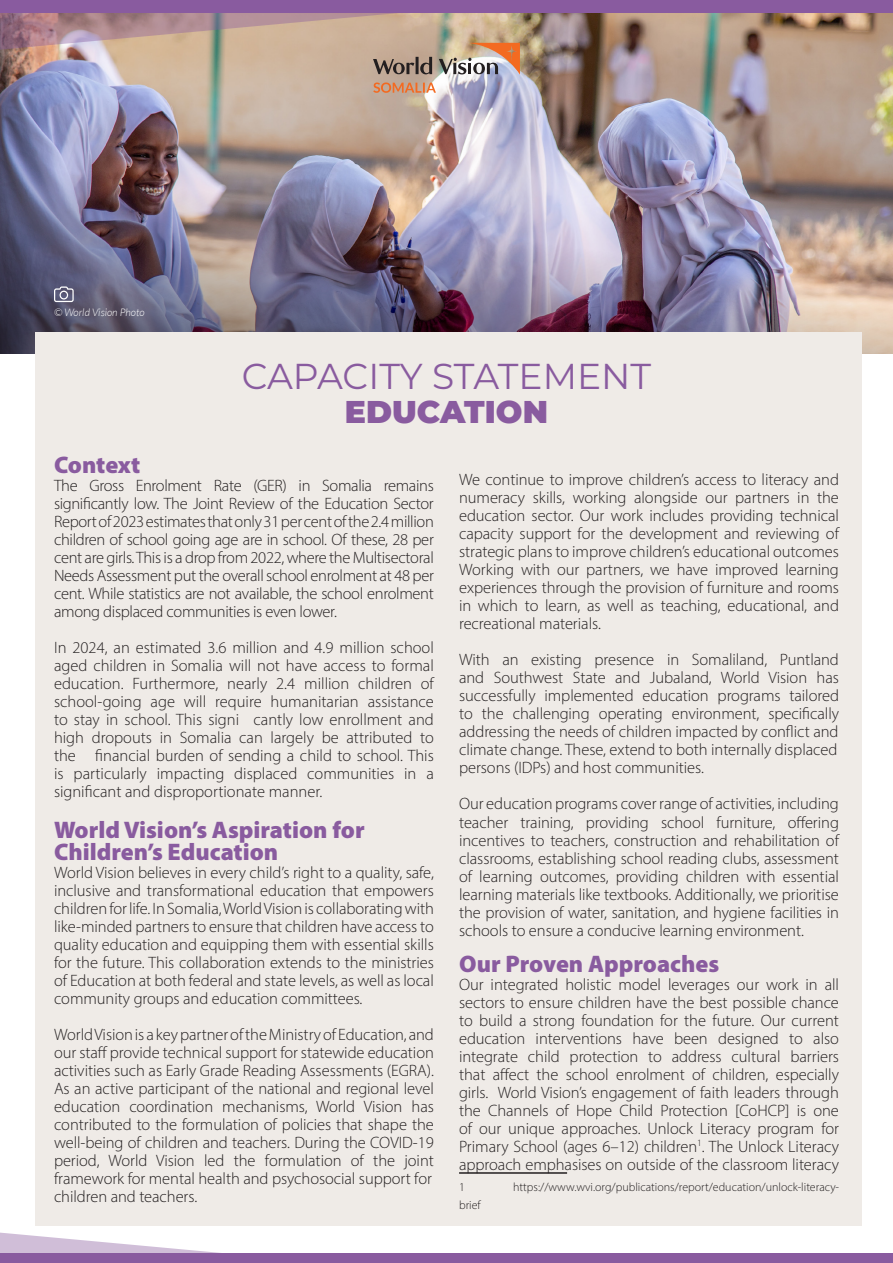
<style>
.page{position:relative;width:893px;height:1263px;background:#fff}
.page>*{position:absolute;margin:0;border:0;box-sizing:border-box;transform-origin:0 0}
.t1{font:36px "Montserrat";color:#895b9f}
.t2{font:900 31.5px "Montserrat";color:#895b9f}
.t3{font:900 24px/22.5px "Myriad Pro";color:#895b9f}
.t4{font:300 16.5px/18px "Myriad Pro";letter-spacing:-.005em;color:#231f20;text-align:justify}
.t5{font:300 12px "Myriad Pro";color:#231f20}
.t6{font:italic 300 10.5px "Lato";color:#fff}
</style>
<div class="page">
<img style="left:0;top:52px;width:893px;height:302px">
<div style="left:35px;top:333px;width:827px;height:893px;background:#efebe7"></div>
<svg style="left:54px;top:286px;width:20px;height:16px"></svg>
<img style="left:0;top:0;width:893px;height:52px">
<img style="left:373px;top:43px;width:147px;height:32px">
<svg style="left:373px;top:83px;width:63px;height:10px"></svg>
<svg style="left:0;top:1232px;width:887px;height:31px"></svg>
<hr style="left:459px;top:1172px;width:108px;height:2px;background:#231f20">
<p class="t6" style="left:54px;top:307px;width:92px">© World Vision Photo</p>
<p class="t1" style="left:242px;top:351px;width:411px">CAPACITY STATEMENT</p>
<p class="t2" style="left:345px;top:388px;width:204px">EDUCATION</p>
<p class="t3" style="left:54px;top:453px;width:88px">Context</p>
<p class="t4" style="left:54px;top:476px;width:381px">The Gross Enrolment Rate (GER) in Somalia remains significantly low. The Joint Review of the Education Sector Report of 2023 estimates that only 31 per cent of the 2.4 million children of school going age are in school. Of these, 28 per cent are girls. This is a drop from 2022, where the Multisectoral Needs Assessment put the overall school enrolment at 48 per cent. While statistics are not available, the school enrolment among displaced communities is even lower.</p>
<p class="t4" style="left:54px;top:638px;width:381px">In 2024, an estimated 3.6 million and 4.9 million school aged children in Somalia will not have access to formal education. Furthermore, nearly 2.4 million children of school-going age will require humanitarian assistance to stay in school. This signi cantly low enrollment and high dropouts in Somalia can largely be attributed to the financial burden of sending a child to school. This is particularly impacting displaced communities in a significant and disproportionate manner.</p>
<p class="t3" style="left:54px;top:817px;width:312px">World Vision’s Aspiration for<br>Children’s Education</p>
<p class="t4" style="left:54px;top:863px;width:381px">World Vision believes in every child’s right to a quality, safe, inclusive and transformational education that empowers children for life. In Somalia, World Vision is collaborating with like-minded partners to ensure that children have access to quality education and equipping them with essential skills for the future. This collaboration extends to the ministries of Education at both federal and state levels, as well as local community groups and education committees.</p>
<p class="t4" style="left:54px;top:1025px;width:381px">World Vision is a key partner of the Ministry of Education, and our staff provide technical support for statewide education activities such as Early Grade Reading Assessments (EGRA).<br>As an active participant of the national and regional level education coordination mechanisms, World Vision has contributed to the formulation of policies that shape the well-being of children and teachers. During the COVID-19 period, World Vision led the formulation of the joint framework for mental health and psychosocial support for</p>
<p class="t4" style="left:54px;top:1187px;width:145px">children and teachers.</p>
<p class="t4" style="left:459px;top:471px;width:381px">We continue to improve children’s access to literacy and numeracy skills, working alongside our partners in the education sector. Our work includes providing technical capacity support for the development and reviewing of strategic plans to improve children’s educational outcomes Working with our partners, we have improved learning experiences through the provision of furniture and rooms in which to learn, as well as teaching, educational, and recreational materials.</p>
<p class="t4" style="left:459px;top:651px;width:381px">With an existing presence in Somaliland, Puntland and Southwest State and Jubaland, World Vision has successfully implemented education programs tailored to the challenging operating environment, specifically addressing the needs of children impacted by conflict and</p>
<p class="t4" style="left:459px;top:741px;width:380px">climate change. These, extend to both internally displaced</p>
<p class="t4" style="left:459px;top:759px;width:246px">persons (IDPs) and host communities.</p>
<p class="t4" style="left:459px;top:795px;width:381px">Our education programs cover range of activities, including</p>
<p class="t4" style="left:459px;top:813px;width:381px">teacher training, providing school furniture, offering incentives to teachers, construction and rehabilitation of classrooms, establishing school reading clubs, assessment of learning outcomes, providing children with essential learning materials like textbooks. Additionally, we prioritise</p>
<p class="t4" style="left:459px;top:903px;width:381px">the provision of water, sanitation, and hygiene facilities in schools to ensure a conducive learning environment.</p>
<p class="t3" style="left:459px;top:951px;width:262px">Our Proven Approaches</p>
<p class="t4" style="left:459px;top:975px;width:381px">Our integrated holistic model leverages our work in all sectors to ensure children have the best possible chance to build a strong foundation for the future. Our current education interventions have been designed to also integrate child protection to address cultural barriers that affect the school enrolment of children, especially girls. World Vision’s engagement of faith leaders through the Channels of Hope Child Protection [CoHCP] is one of our unique approaches. Unlock Literacy program for Primary School (ages 6–12) children<sup>1</sup>. The Unlock Literacy approach emphasises on outside of the classroom literacy</p>
<p class="t5" style="left:459px;top:1180px;width:7px">1</p>
<p class="t5" style="left:513px;top:1180px;width:328px">https://www.wvi.org/publications/report/education/unlock-literacy-</p>
<p class="t5" style="left:459px;top:1198px;width:23px">brief</p>
</div>
